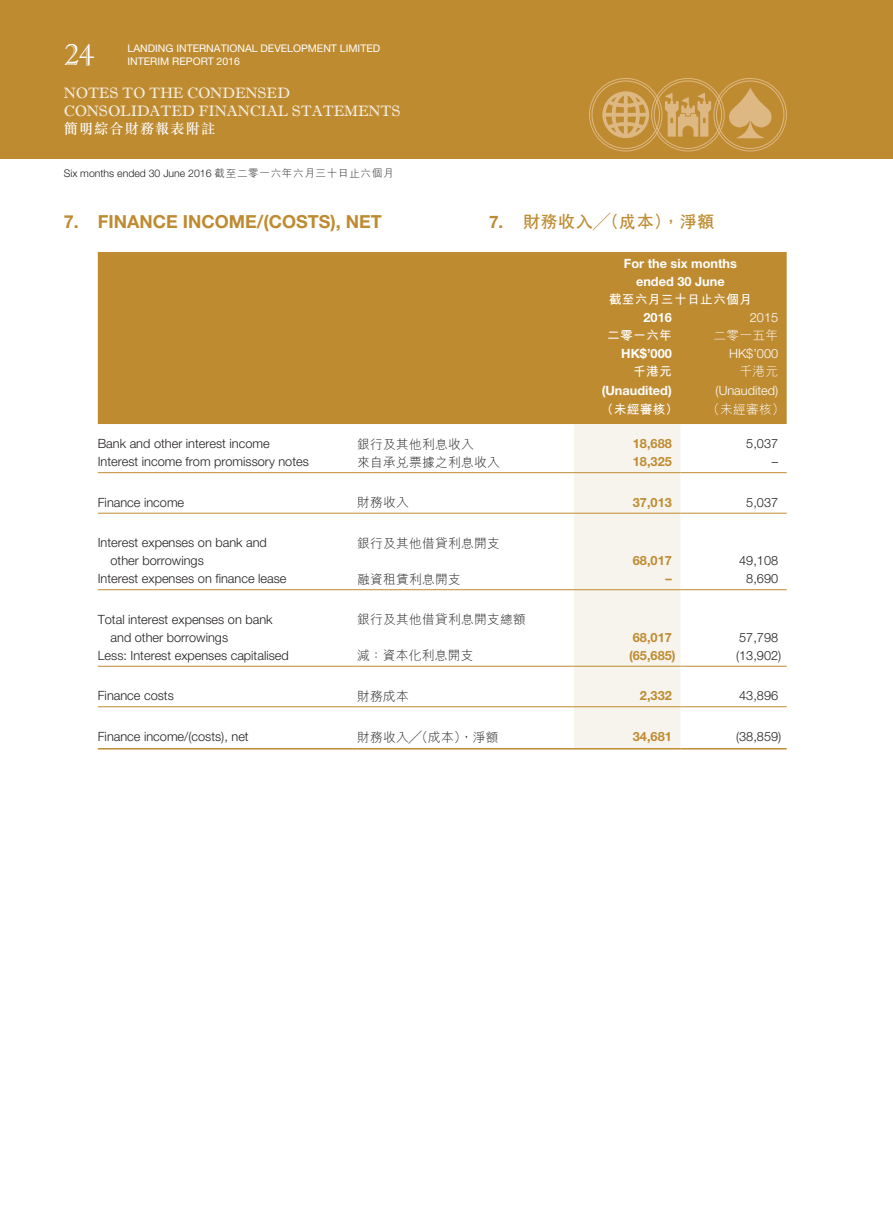
<style>
.page{position:relative;width:893px;height:1212px;background:#fff}
.page>*{position:absolute;margin:0;border:0;box-sizing:border-box;transform-origin:0 0}
.t1{font:30px "Imprint MT Shadow";color:#fff}
._01_H1_E{font:700 18px "Helvetica Neue LT Std";color:#be8b31}
._001_H1_C{font:700 17.25px "C Hei 2 HK";letter-spacing:.02em;color:#be8b31}
.t2{font:15px/18px "Imprint MT Shadow";color:#fff}
.t3{font:500 14.25px "M Sung HK";letter-spacing:.07em;color:#fff}
._50_Table_txt{font:300 12.75px "Helvetica Neue LT Std";color:#231f20}
._50_Table_txt-2{font:300 12.75px "M Hei HK";letter-spacing:.02em;color:#231f20}
._50_Table_txt-3{font:700 12.75px "Helvetica Neue LT Std";color:#be8b31}
._50_Table_txt-4{font:700 12.75px "Helvetica Neue LT Std";color:#fff}
._50_Table_txt-5{font:700 12.75px "M Hei HK";letter-spacing:.02em;color:#fff}
._50_Table_txt-6{font:300 12.75px "Helvetica Neue LT Std";color:#fff}
._50_Table_txt-7{font:300 12.75px "M Hei HK";letter-spacing:.02em;color:#fff}
.t4{font:10.5px "Helvetica Neue LT Std";color:#fff}
.t5{font:300 10.5px "Helvetica Neue LT Std";color:#231f20}
.s1{font-family:"M Hei HK"}
.s2{font-family:"Helvetica Neue LT Std"}
</style>
<div class="page">
<div style="left:0;top:0;width:893px;height:159px;background:#be8b31"></div>
<div style="left:714px;top:78px;width:73px;height:73px;border:1px solid #deb883;border-radius:50%"></div>
<div style="left:716px;top:80px;width:68px;height:69px;border:1px solid #deb883;border-radius:50%"></div>
<div style="left:651px;top:78px;width:73px;height:73px;border:1px solid #deb883;border-radius:50%"></div>
<div style="left:654px;top:80px;width:68px;height:69px;border:1px solid #deb883;border-radius:50%"></div>
<svg style="left:665px;top:93px;width:46px;height:44px"></svg>
<svg style="left:729px;top:87px;width:43px;height:51px"></svg>
<div style="left:589px;top:78px;width:73px;height:73px;border:1px solid #deb883;border-radius:50%"></div>
<div style="left:591px;top:80px;width:69px;height:69px;border:1px solid #deb883;border-radius:50%"></div>
<svg style="left:602px;top:91px;width:47px;height:47px"></svg>
<div style="left:98px;top:252px;width:689px;height:172px;background:#be8b31"></div>
<div style="left:574px;top:424px;width:106px;height:324px;background:#f7f4ed"></div>
<hr style="left:98px;top:472px;width:259px;height:1px;background:#be8b31">
<hr style="left:357px;top:472px;width:217px;height:1px;background:#be8b31">
<hr style="left:574px;top:472px;width:106px;height:1px;background:#be8b31">
<hr style="left:680px;top:472px;width:107px;height:1px;background:#be8b31">
<hr style="left:98px;top:513px;width:259px;height:1px;background:#be8b31">
<hr style="left:357px;top:513px;width:217px;height:1px;background:#be8b31">
<hr style="left:574px;top:513px;width:106px;height:1px;background:#be8b31">
<hr style="left:680px;top:513px;width:107px;height:1px;background:#be8b31">
<hr style="left:98px;top:589px;width:259px;height:1px;background:#be8b31">
<hr style="left:357px;top:589px;width:217px;height:1px;background:#be8b31">
<hr style="left:574px;top:589px;width:106px;height:1px;background:#be8b31">
<hr style="left:680px;top:589px;width:107px;height:1px;background:#be8b31">
<hr style="left:98px;top:666px;width:259px;height:1px;background:#be8b31">
<hr style="left:357px;top:666px;width:217px;height:1px;background:#be8b31">
<hr style="left:574px;top:666px;width:106px;height:1px;background:#be8b31">
<hr style="left:680px;top:666px;width:107px;height:1px;background:#be8b31">
<hr style="left:98px;top:706px;width:259px;height:1px;background:#be8b31">
<hr style="left:357px;top:706px;width:217px;height:1px;background:#be8b31">
<hr style="left:574px;top:706px;width:106px;height:1px;background:#be8b31">
<hr style="left:680px;top:706px;width:107px;height:1px;background:#be8b31">
<hr style="left:98px;top:748px;width:259px;height:1px;background:#be8b31">
<hr style="left:357px;top:748px;width:217px;height:1px;background:#be8b31">
<hr style="left:574px;top:748px;width:106px;height:1px;background:#be8b31">
<hr style="left:680px;top:748px;width:107px;height:1px;background:#be8b31">
<h1 class="t1" style="left:64px;top:37px;width:32px">24</h1>
<p class="t4" style="left:128px;top:42px;width:254px">LANDING INTERNATIONAL DEVELOPMENT LIMITED</p>
<p class="t4" style="left:128px;top:55px;width:114px">INTERIM REPORT 2016</p>
<p class="t2" style="left:64px;top:84px;width:338px">NOTES TO THE CONDENSED<br>CONSOLIDATED FINANCIAL STATEMENTS</p>
<p class="t3" style="left:64px;top:119px;width:153px">簡明綜合財務報表附註</p>
<p class="t5" style="left:64px;top:166px;width:331px">Six months ended 30 June 2016 <span class="s1">截至二零一六年六月三十日止六個月</span></p>
<p class="_01_H1_E" style="left:64px;top:210px;width:320px">7. FINANCE INCOME/(COSTS), NET</p>
<p class="_001_H1_C" style="left:489px;top:213px;width:227px"><span class="s2">7.</span> 財務收入╱（成本），淨額</p>
<p class="_50_Table_txt-4" style="left:624px;top:255px;width:115px">For the six months</p>
<p class="_50_Table_txt-4" style="left:636px;top:273px;width:90px">ended 30 June</p>
<p class="_50_Table_txt-5" style="left:609px;top:290px;width:144px">截至六月三十日止六個月</p>
<p class="_50_Table_txt-4" style="left:643px;top:309px;width:30px">2016</p>
<p class="_50_Table_txt-6" style="left:750px;top:309px;width:30px">2015</p>
<p class="_50_Table_txt-5" style="left:607px;top:326px;width:66px">二零一六年</p>
<p class="_50_Table_txt-7" style="left:713px;top:329px;width:66px">二零一五年</p>
<p class="_50_Table_txt-4" style="left:621px;top:345px;width:52px">HK$’000</p>
<p class="_50_Table_txt-6" style="left:729px;top:345px;width:51px">HK$’000</p>
<p class="_50_Table_txt-5" style="left:633px;top:362px;width:40px">千港元</p>
<p class="_50_Table_txt-7" style="left:739px;top:365px;width:40px">千港元</p>
<p class="_50_Table_txt-4" style="left:602px;top:383px;width:72px">(Unaudited)</p>
<p class="_50_Table_txt-6" style="left:716px;top:383px;width:64px">(Unaudited)</p>
<p class="_50_Table_txt-5" style="left:601px;top:400px;width:79px">（未經審核）</p>
<p class="_50_Table_txt-7" style="left:707px;top:403px;width:79px">（未經審核）</p>
<p class="_50_Table_txt" style="left:98px;top:436px;width:173px">Bank and other interest income</p>
<p class="_50_Table_txt-2" style="left:357px;top:438px;width:118px">銀行及其他利息收入</p>
<p class="_50_Table_txt-3" style="left:633px;top:436px;width:40px">18,688</p>
<p class="_50_Table_txt" style="left:746px;top:436px;width:33px">5,037</p>
<p class="_50_Table_txt" style="left:98px;top:454px;width:213px">Interest income from promissory notes</p>
<p class="_50_Table_txt-2" style="left:357px;top:456px;width:144px">來自承兌票據之利息收入</p>
<p class="_50_Table_txt-3" style="left:633px;top:454px;width:40px">18,325</p>
<p class="_50_Table_txt" style="left:772px;top:454px;width:8px">–</p>
<p class="_50_Table_txt" style="left:98px;top:494px;width:88px">Finance income</p>
<p class="_50_Table_txt-2" style="left:357px;top:496px;width:53px">財務收入</p>
<p class="_50_Table_txt-3" style="left:633px;top:494px;width:40px">37,013</p>
<p class="_50_Table_txt" style="left:746px;top:494px;width:33px">5,037</p>
<p class="_50_Table_txt" style="left:98px;top:535px;width:171px">Interest expenses on bank and</p>
<p class="_50_Table_txt" style="left:111px;top:553px;width:95px">other borrowings</p>
<p class="_50_Table_txt-2" style="left:357px;top:537px;width:144px">銀行及其他借貸利息開支</p>
<p class="_50_Table_txt-3" style="left:633px;top:553px;width:40px">68,017</p>
<p class="_50_Table_txt" style="left:739px;top:553px;width:40px">49,108</p>
<p class="_50_Table_txt" style="left:98px;top:571px;width:190px">Interest expenses on finance lease</p>
<p class="_50_Table_txt-2" style="left:357px;top:573px;width:105px">融資租賃利息開支</p>
<p class="_50_Table_txt-3" style="left:665px;top:571px;width:8px">–</p>
<p class="_50_Table_txt" style="left:746px;top:571px;width:33px">8,690</p>
<p class="_50_Table_txt" style="left:98px;top:612px;width:176px">Total interest expenses on bank</p>
<p class="_50_Table_txt" style="left:111px;top:630px;width:119px">and other borrowings</p>
<p class="_50_Table_txt-2" style="left:357px;top:613px;width:170px">銀行及其他借貸利息開支總額</p>
<p class="_50_Table_txt-3" style="left:633px;top:629px;width:40px">68,017</p>
<p class="_50_Table_txt" style="left:739px;top:630px;width:40px">57,798</p>
<p class="_50_Table_txt" style="left:98px;top:648px;width:193px">Less: Interest expenses capitalised</p>
<p class="_50_Table_txt-2" style="left:357px;top:649px;width:118px">減：資本化利息開支</p>
<p class="_50_Table_txt-3" style="left:629px;top:647px;width:48px">(65,685)</p>
<p class="_50_Table_txt" style="left:736px;top:648px;width:47px">(13,902)</p>
<p class="_50_Table_txt" style="left:98px;top:688px;width:78px">Finance costs</p>
<p class="_50_Table_txt-2" style="left:357px;top:690px;width:53px">財務成本</p>
<p class="_50_Table_txt-3" style="left:640px;top:688px;width:33px">2,332</p>
<p class="_50_Table_txt" style="left:739px;top:688px;width:40px">43,896</p>
<p class="_50_Table_txt" style="left:98px;top:729px;width:152px">Finance income/(costs), net</p>
<p class="_50_Table_txt-2" style="left:357px;top:730px;width:143px">財務收入╱（成本），淨額</p>
<p class="_50_Table_txt-3" style="left:633px;top:728px;width:40px">34,681</p>
<p class="_50_Table_txt" style="left:736px;top:729px;width:47px">(38,859)</p>
</div>
